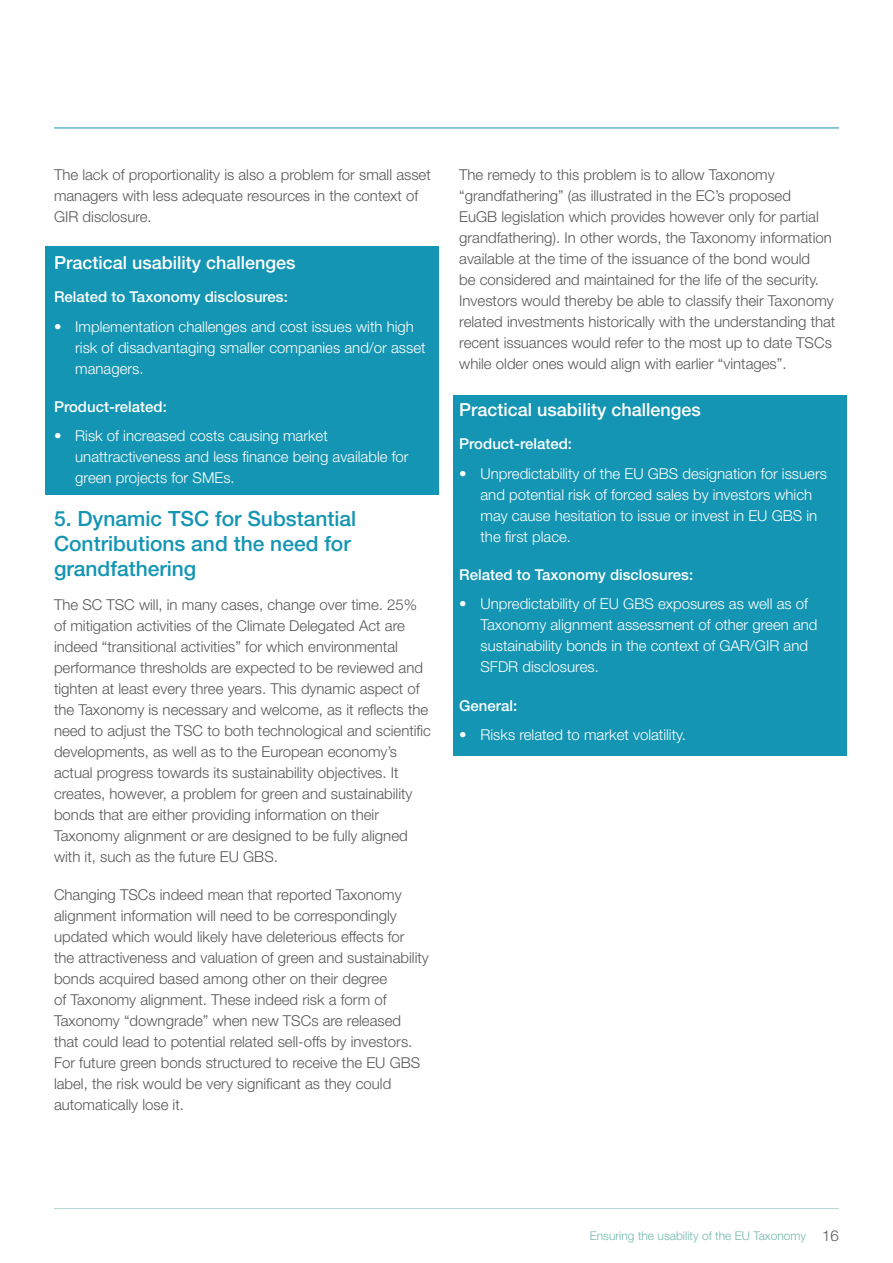
<style>
.page{position:relative;width:893px;height:1263px;background:#fff}
.page>*{position:absolute;margin:0;border:0;box-sizing:border-box;transform-origin:0 0}
.t1{font:500 21px/25.2px "Helvetica Neue LT Std";color:#1395b3}
.t2{font:500 18px "Helvetica Neue LT Std";color:#fff}
.t3{font:300 15px/21px "Helvetica Neue LT Std";color:#575756}
.t4{font:300 15px/21px "Helvetica Neue LT Std";color:#fff}
.t5{font:500 15px "Helvetica Neue LT Std";color:#fff}
.t6{font:300 12px "Helvetica Neue LT Std";color:#73b7b0}
.s1{font-size:15px;color:#575756}
</style>
<div class="page">
<hr style="left:54px;top:128px;width:785px;height:1px;background:#1395b3">
<hr style="left:54px;top:1208px;width:785px;height:1px;background:#73b7b0">
<div style="left:453px;top:395px;width:393px;height:361px;background:#1395b3"></div>
<div style="left:46px;top:247px;width:393px;height:248px;background:#1395b3"></div>
<p class="t3" style="left:54px;top:163px;width:378px">The lack of proportionality is also a problem for small asset managers with less adequate resources in the context of<br>GIR disclosure.</p>
<p class="t2" style="left:54px;top:251px;width:243px">Practical usability challenges</p>
<p class="t5" style="left:54px;top:288px;width:235px">Related to Taxonomy disclosures:</p>
<p class="t4" style="left:75px;top:316px;width:352px;text-indent:-21px">• Implementation challenges and cost issues with high risk of disadvantaging smaller companies and/or asset managers.</p>
<p class="t5" style="left:54px;top:398px;width:114px">Product-related:</p>
<p class="t4" style="left:75px;top:425px;width:335px;text-indent:-21px">• Risk of increased costs causing market unattractiveness and less finance being available for green projects for SMEs.</p>
<h1 class="t1" style="left:54px;top:505px;width:304px">5. Dynamic TSC for Substantial<br>Contributions and the need for grandfathering</h1>
<p class="t3" style="left:54px;top:594px;width:379px">The SC TSC will, in many cases, change over time. 25% of mitigation activities of the Climate Delegated Act are indeed “transitional activities” for which environmental performance thresholds are expected to be reviewed and tighten at least every three years. This dynamic aspect of the Taxonomy is necessary and welcome, as it reflects the need to adjust the TSC to both technological and scientific developments, as well as to the European economy’s actual progress towards its sustainability objectives. It creates, however, a problem for green and sustainability bonds that are either providing information on their Taxonomy alignment or are designed to be fully aligned with it, such as the future EU GBS.</p>
<p class="t3" style="left:54px;top:884px;width:376px">Changing TSCs indeed mean that reported Taxonomy alignment information will need to be correspondingly updated which would likely have deleterious effects for<br>the attractiveness and valuation of green and sustainability bonds acquired based among other on their degree<br>of Taxonomy alignment. These indeed risk a form of Taxonomy “downgrade” when new TSCs are released that could lead to potential related sell-offs by investors.<br>For future green bonds structured to receive the EU GBS label, the risk would be very significant as they could automatically lose it.</p>
<p class="t3" style="left:459px;top:163px;width:378px">The remedy to this problem is to allow Taxonomy “grandfathering” (as illustrated in the EC’s proposed<br>EuGB legislation which provides however only for partial grandfathering). In other words, the Taxonomy information available at the time of the issuance of the bond would<br>be considered and maintained for the life of the security.<br>Investors would thereby be able to classify their Taxonomy related investments historically with the understanding that recent issuances would refer to the most up to date TSCs while older ones would align with earlier “vintages”.</p>
<p class="t2" style="left:459px;top:398px;width:243px">Practical usability challenges</p>
<p class="t5" style="left:459px;top:435px;width:114px">Product-related:</p>
<p class="t4" style="left:480px;top:463px;width:348px;text-indent:-21px">• Unpredictability of the EU GBS designation for issuers and potential risk of forced sales by investors which may cause hesitation to issue or invest in EU GBS in the first place.</p>
<p class="t5" style="left:459px;top:566px;width:235px">Related to Taxonomy disclosures:</p>
<p class="t4" style="left:480px;top:593px;width:339px;text-indent:-21px">• Unpredictability of EU GBS exposures as well as of Taxonomy alignment assessment of other green and sustainability bonds in the context of GAR/GIR and SFDR disclosures.</p>
<p class="t5" style="left:459px;top:696px;width:60px">General:</p>
<p class="t4" style="left:459px;top:724px;width:228px">• Risks related to market volatility.</p>
<p class="t6" style="left:590px;top:1229px;width:251px">Ensuring the usability of the EU Taxonomy <span class="s1">16</span></p>
</div>
